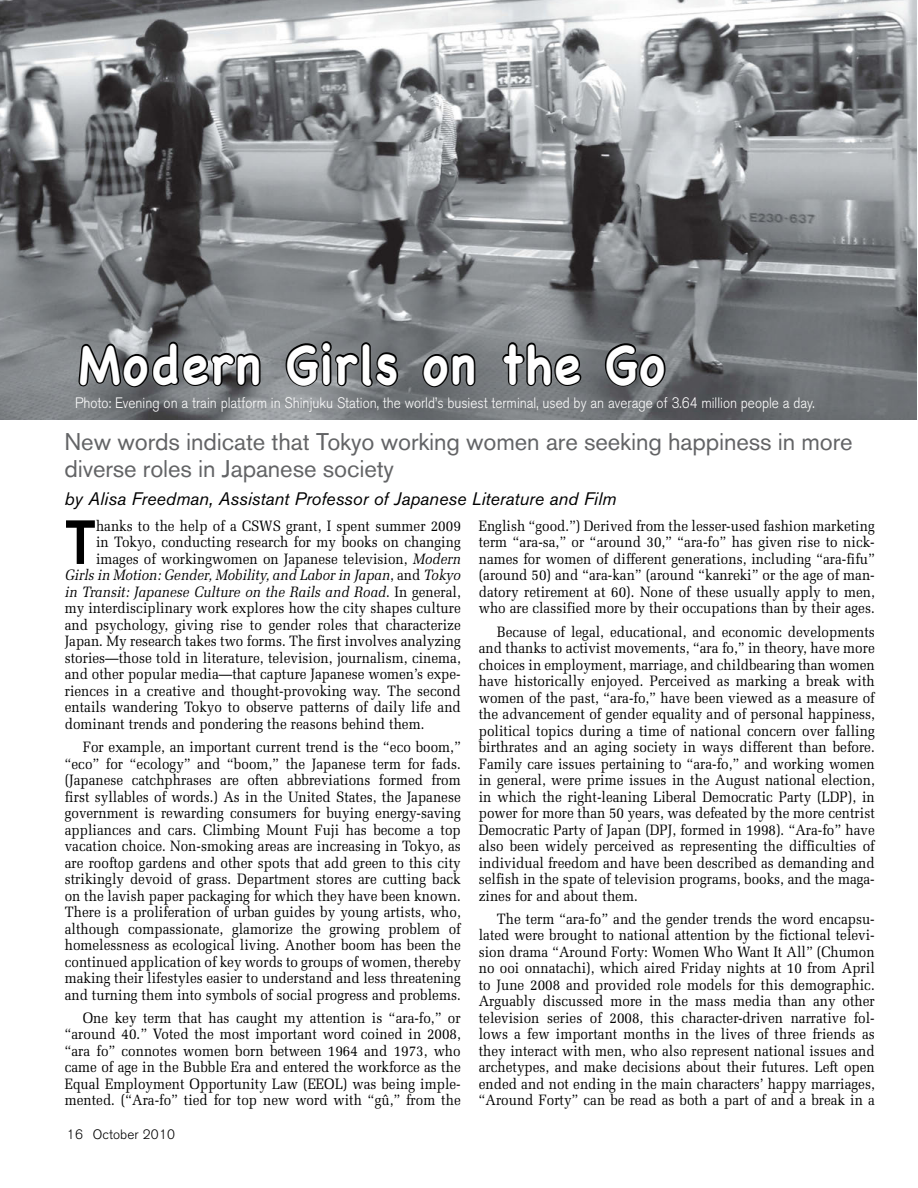
<style>
.page{position:relative;width:918px;height:1188px;background:#fff}
.page>*{position:absolute;margin:0;border:0;box-sizing:border-box;transform-origin:0 0}
.t1{font:500 61.8px "Akzidenz Grotesk BQ";color:#000;scale:.9 1}
.t2{font:700 54px "Chalkboard";letter-spacing:.025em;color:#fff;scale:.9 1}
.t3{font:24px/27px "Akzidenz Grotesk BQ";letter-spacing:-.005em;color:#636466}
.t4{font:italic 18px "Akzidenz Grotesk BQ";color:#000}
.t5{font:15px/16.5px "Melior";color:#000;text-align:justify;scale:.9 1}
.t6{font:300 15px "Akzidenz Grotesk BQ";color:#fff;scale:.9 1}
.t7{font:italic 15px "Melior";color:#000;scale:.9 1}
.t8{font:300 13.5px "Akzidenz Grotesk BQ";letter-spacing:.01em;color:#000}
.s1{font-style:italic}
.s2{font-style:normal}
</style>
<div class="page">
<img style="left:0;top:0;width:916px;height:419px">
<svg style="left:77px;top:290px;width:186px;height:100px;background:#696c6f"></svg>
<svg style="left:284px;top:339px;width:116px;height:50px;background:#585a5d"></svg>
<svg style="left:421px;top:290px;width:57px;height:100px;background:#666a6c"></svg>
<svg style="left:500px;top:340px;width:84px;height:48px;background:#5a5c5f"></svg>
<svg style="left:603px;top:341px;width:64px;height:49px;background:#4b4e50"></svg>
<h2 class="t2" style="left:79px;top:332px;width:652px">Modern Girls on the Go</h2>
<p class="t6" style="left:75px;top:395px;width:823px">Photo: Evening on a train platform in Shinjuku Station, the world’s busiest terminal, used by an average of 3.64 million people a day.</p>
<h3 class="t3" style="left:64px;top:428px;width:790px">New words indicate that Tokyo working women are seeking happiness in more diverse roles in Japanese society</h3>
<p class="t4" style="left:64px;top:488px;width:553px">by Alisa Freedman, Assistant Professor of Japanese Literature and Film</p>
<h1 class="t1" style="left:65px;top:504px;width:34px">T</h1>
<p class="t5" style="left:96px;top:518px;width:407px">hanks to the help of a CSWS grant, I spent summer 2009</p>
<p class="t5" style="left:96px;top:534px;width:407px">in Tokyo, conducting research for my books on changing</p>
<p class="t5" style="left:96px;top:551px;width:407px">images of workingwomen on Japanese television, <span class="s1">Modern</span></p>
<p class="t7" style="left:65px;top:567px;width:441px">Girls in Motion: Gender, Mobility, and Labor in Japan<span class="s2">, and</span> Tokyo</p>
<p class="t7" style="left:65px;top:583px;width:441px">in Transit: Japanese Culture on the Rails and Road<span class="s2">. In general,</span></p>
<p class="t5" style="left:65px;top:600px;width:441px">my interdisciplinary work explores how the city shapes culture</p>
<p class="t5" style="left:65px;top:617px;width:441px">and psychology, giving rise to gender roles that characterize</p>
<p class="t5" style="left:65px;top:633px;width:441px">Japan. My research takes two forms. The first involves analyzing</p>
<p class="t5" style="left:65px;top:650px;width:441px">stories—those told in literature, television, journalism, cinema,</p>
<p class="t5" style="left:65px;top:666px;width:441px">and other popular media—that capture Japanese women’s expe-</p>
<p class="t5" style="left:65px;top:683px;width:442px">riences in a creative and thought-provoking way. The second</p>
<p class="t5" style="left:65px;top:699px;width:442px">entails wandering Tokyo to observe patterns of daily life and</p>
<p class="t5" style="left:65px;top:716px;width:401px">dominant trends and pondering the reasons behind them.</p>
<p class="t5" style="left:65px;top:739px;width:442px;text-indent:18px">For example, an important current trend is the “eco boom,” “eco” for “ecology” and “boom,” the Japanese term for fads. (Japanese catchphrases are often abbreviations formed from first syllables of words.) As in the United States, the Japanese government is rewarding consumers for buying energy-saving appliances and cars. Climbing Mount Fuji has become a top vacation choice. Non-smoking areas are increasing in Tokyo, as are rooftop gardens and other spots that add green to this city strikingly devoid of grass. Department stores are cutting back on the lavish paper packaging for which they have been known.<br>There is a proliferation of urban guides by young artists, who, although compassionate, glamorize the growing problem of homelessness as ecological living. Another boom has been the continued application of key words to groups of women, thereby making their lifestyles easier to understand and less threatening and turning them into symbols of social progress and problems.</p>
<p class="t5" style="left:65px;top:1010px;width:442px;text-indent:18px">One key term that has caught my attention is “ara-fo,” or “around 40.” Voted the most important word coined in 2008, “ara fo” connotes women born between 1964 and 1973, who came of age in the Bubble Era and entered the workforce as the Equal Employment Opportunity Law (EEOL) was being imple&shy;mented. (“Ara-fo” tied for top new word with “gû,” from the</p>
<p class="t8" style="left:67px;top:1126px;width:110px">16 October 2010</p>
<p class="t5" style="left:479px;top:518px;width:442px">English “good.”) Derived from the lesser-used fashion marketing term “ara-sa,” or “around 30,” “ara-fo” has given rise to nick&shy;names for women of different generations, including “ara-fifu” (around 50) and “ara-kan” (around “kanreki” or the age of man&shy;datory retirement at 60). None of these usually apply to men, who are classified more by their occupations than by their ages.</p>
<p class="t5" style="left:479px;top:623px;width:442px;text-indent:18px">Because of legal, educational, and economic developments and thanks to activist movements, “ara fo,” in theory, have more choices in employment, marriage, and childbearing than women have historically enjoyed. Perceived as marking a break with women of the past, “ara-fo,” have been viewed as a measure of the advancement of gender equality and of personal happiness, political topics during a time of national concern over falling birthrates and an aging society in ways different than before.<br>Family care issues pertaining to “ara-fo,” and working women in general, were prime issues in the August national election, in which the right-leaning Liberal Democratic Party (LDP), in power for more than 50 years, was defeated by the more centrist Democratic Party of Japan (DPJ, formed in 1998). “Ara-fo” have also been widely perceived as representing the difficulties of individual freedom and have been described as demanding and selfish in the spate of television programs, books, and the maga&shy;zines for and about them.</p>
<p class="t5" style="left:479px;top:911px;width:442px;text-indent:18px">The term “ara-fo” and the gender trends the word encapsu&shy;lated were brought to national attention by the fictional televi&shy;sion drama “Around Forty: Women Who Want It All” (Chumon no ooi onnatachi), which aired Friday nights at 10 from April to June 2008 and provided role models for this demographic.<br>Arguably discussed more in the mass media than any other television series of 2008, this character-driven narrative fol&shy;lows a few important months in the lives of three friends as they interact with men, who also represent national issues and archetypes, and make decisions about their futures. Left open ended and not ending in the main characters’ happy marriages, “Around Forty” can be read as both a part of and a break in a</p>
</div>
